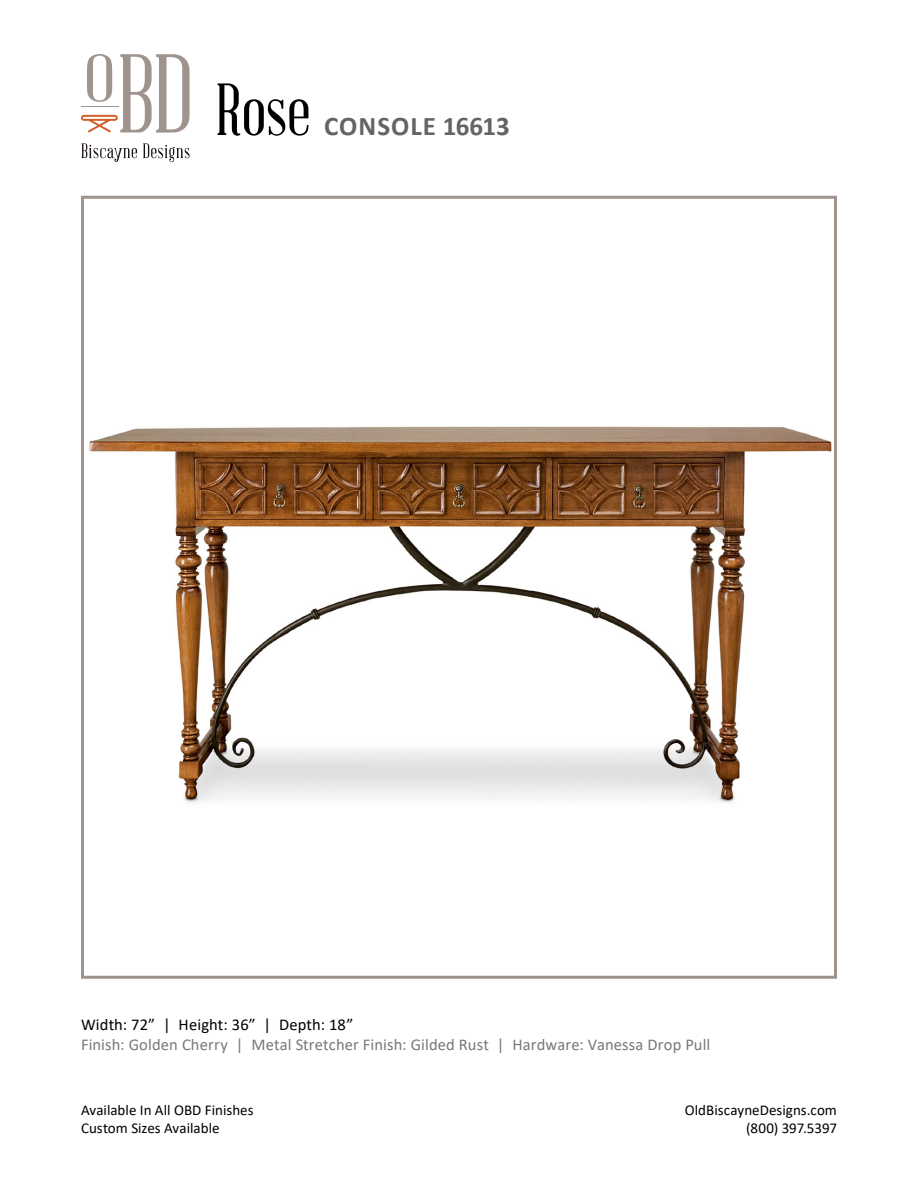
<style>
.page{position:relative;width:918px;height:1188px;background:#fff}
.page>*{position:absolute;margin:0;border:0;box-sizing:border-box;transform-origin:0 0}
.t1{font:72px "Abraham Lincoln";color:#000}
.t2{font:700 27px "Calibri";letter-spacing:.035em;color:#636466}
.t3{font:16.5px "Calibri";letter-spacing:.01em;color:#77787b}
.t4{font:16.5px "Calibri";letter-spacing:.005em;color:#000}
.t5{font:15px "Calibri";color:#000}
</style>
<div class="page">
<svg style="left:82px;top:143px;width:55px;height:19px"></svg>
<svg style="left:143px;top:143px;width:47px;height:19px"></svg>
<svg style="left:81px;top:54px;width:109px;height:79px"></svg>
<img style="left:89px;top:426px;width:743px;height:377px">
<div style="left:81px;top:196px;width:756px;height:783px;border:3px solid #9f938e"></div>
<p class="t1" style="left:216px;top:72px;width:96px">Rose</p>
<p class="t2" style="left:324px;top:107px;width:187px">CONSOLE 16613</p>
<p class="t4" style="left:81px;top:1013px;width:274px">Width: 72” | Height: 36” | Depth: 18”</p>
<p class="t3" style="left:81px;top:1033px;width:631px">Finish: Golden Cherry | Metal Stretcher Finish: Gilded Rust | Hardware: Vanessa Drop Pull</p>
<p class="t5" style="left:81px;top:1100px;width:174px">Available In All OBD Finishes</p>
<p class="t5" style="left:685px;top:1100px;width:154px">OldBiscayneDesigns.com</p>
<p class="t5" style="left:81px;top:1118px;width:140px">Custom Sizes Available</p>
<p class="t5" style="left:746px;top:1118px;width:92px">(800) 397.5397</p>
</div>
